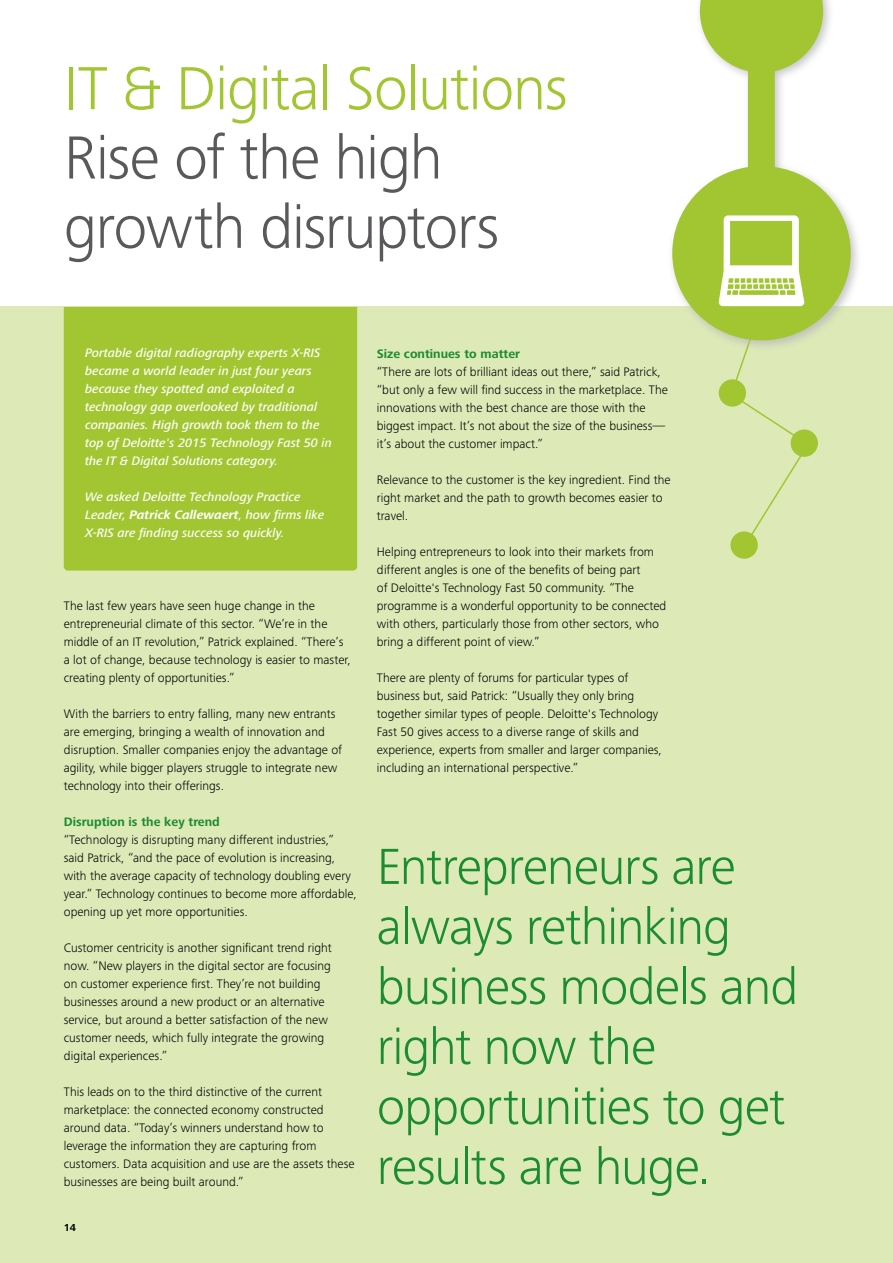
<style>
.page{position:relative;width:893px;height:1263px;background:#fff}
.page>*{position:absolute;margin:0;border:0;box-sizing:border-box;transform-origin:0 0}
.t1{font:300 63px/69.3px "Frutiger Next Pro";letter-spacing:-.025em;color:#5a585b}
.t2{font:300 63px "Frutiger Next Pro";letter-spacing:-.02em;color:#a2c632}
.t3{font:300 52.5px/60px "Frutiger Next Pro";letter-spacing:-.02em;color:#1b8c30}
.t4{font:300 12.75px/18px "Frutiger Next Pro";color:#000}
.t5{font:italic 500 12.75px/18px "Frutiger Next Pro";color:#fff}
.t6{font:700 12.75px "Frutiger Next Pro";color:#1b8c30}
.t7{font:700 10.5px "Frutiger Next Pro";color:#000}
.s1{font-weight:700}
</style>
<div class="page">
<div style="left:0;top:306px;width:893px;height:957px;background:#dde9b7"></div>
<div style="left:730px;top:531px;width:28px;height:28px;background:#a2c632;border-radius:50%"></div>
<div style="left:791px;top:429px;width:27px;height:28px;background:#a2c632;border-radius:50%"></div>
<div style="left:64px;top:307px;width:293px;height:264px;background:#a2c632"></div>
<div style="left:667px;top:0;width:195px;height:351px;background:#b6b6ba;opacity:.75"></div>
<svg style="left:672px;top:0;width:179px;height:340px"></svg>
<svg style="left:718px;top:215px;width:92px;height:332px"></svg>
<h1 class="t2" style="left:64px;top:52px;width:506px">IT &amp; Digital Solutions</h1>
<h1 class="t1" style="left:64px;top:123px;width:437px">Rise of the high growth disruptors</h1>
<p class="t5" style="left:85px;top:344px;width:248px">Portable digital radiography experts X-RIS became a world leader in just four years because they spotted and exploited a technology gap overlooked by traditional companies. High growth took them to the top of Deloitte's 2015 Technology Fast 50 in the IT &amp; Digital Solutions category.</p>
<p class="t5" style="left:85px;top:488px;width:241px">We asked Deloitte Technology Practice<br>Leader, <span class="s1">Patrick Callewaert</span>, how firms like<br>X-RIS are finding success so quickly.</p>
<p class="t4" style="left:64px;top:597px;width:289px">The last few years have seen huge change in the entrepreneurial climate of this sector. “We’re in the middle of an IT revolution,” Patrick explained. “There’s a lot of change, because technology is easier to master, creating plenty of opportunities.”</p>
<p class="t4" style="left:64px;top:705px;width:280px">With the barriers to entry falling, many new entrants are emerging, bringing a wealth of innovation and disruption. Smaller companies enjoy the advantage of agility, while bigger players struggle to integrate new technology into their offerings.</p>
<p class="t6" style="left:64px;top:814px;width:158px">Disruption is the key trend</p>
<p class="t4" style="left:64px;top:831px;width:295px">“Technology is disrupting many different industries,” said Patrick, “and the pace of evolution is increasing, with the average capacity of technology doubling every year.” Technology continues to become more affordable, opening up yet more opportunities.</p>
<p class="t4" style="left:64px;top:939px;width:270px">Customer centricity is another significant trend right now. “New players in the digital sector are focusing on customer experience first. They’re not building businesses around a new product or an alternative service, but around a better satisfaction of the new customer needs, which fully integrate the growing digital experiences.”</p>
<p class="t4" style="left:64px;top:1083px;width:292px">This leads on to the third distinctive of the current marketplace: the connected economy constructed around data. “Today’s winners understand how to leverage the information they are capturing from customers. Data acquisition and use are the assets these businesses are being built around.”</p>
<p class="t7" style="left:64px;top:1221px;width:14px">14</p>
<p class="t6" style="left:377px;top:346px;width:145px">Size continues to matter</p>
<p class="t4" style="left:377px;top:363px;width:293px">“There are lots of brilliant ideas out there,” said Patrick, “but only a few will find success in the marketplace. The innovations with the best chance are those with the biggest impact. It’s not about the size of the business— it’s about the customer impact.”</p>
<p class="t4" style="left:377px;top:471px;width:295px">Relevance to the customer is the key ingredient. Find the right market and the path to growth becomes easier to travel.</p>
<p class="t4" style="left:377px;top:543px;width:291px">Helping entrepreneurs to look into their markets from different angles is one of the benefits of being part<br>of Deloitte's Technology Fast 50 community. “The programme is a wonderful opportunity to be connected with others, particularly those from other sectors, who bring a different point of view.”</p>
<p class="t4" style="left:377px;top:669px;width:287px">There are plenty of forums for particular types of business but, said Patrick: “Usually they only bring together similar types of people. Deloitte's Technology Fast 50 gives access to a diverse range of skills and experience, experts from smaller and larger companies, including an international perspective.”</p>
<h2 class="t3" style="left:377px;top:836px;width:423px">Entrepreneurs are always rethinking business models and right now the opportunities to get results are huge.</h2>
</div>
